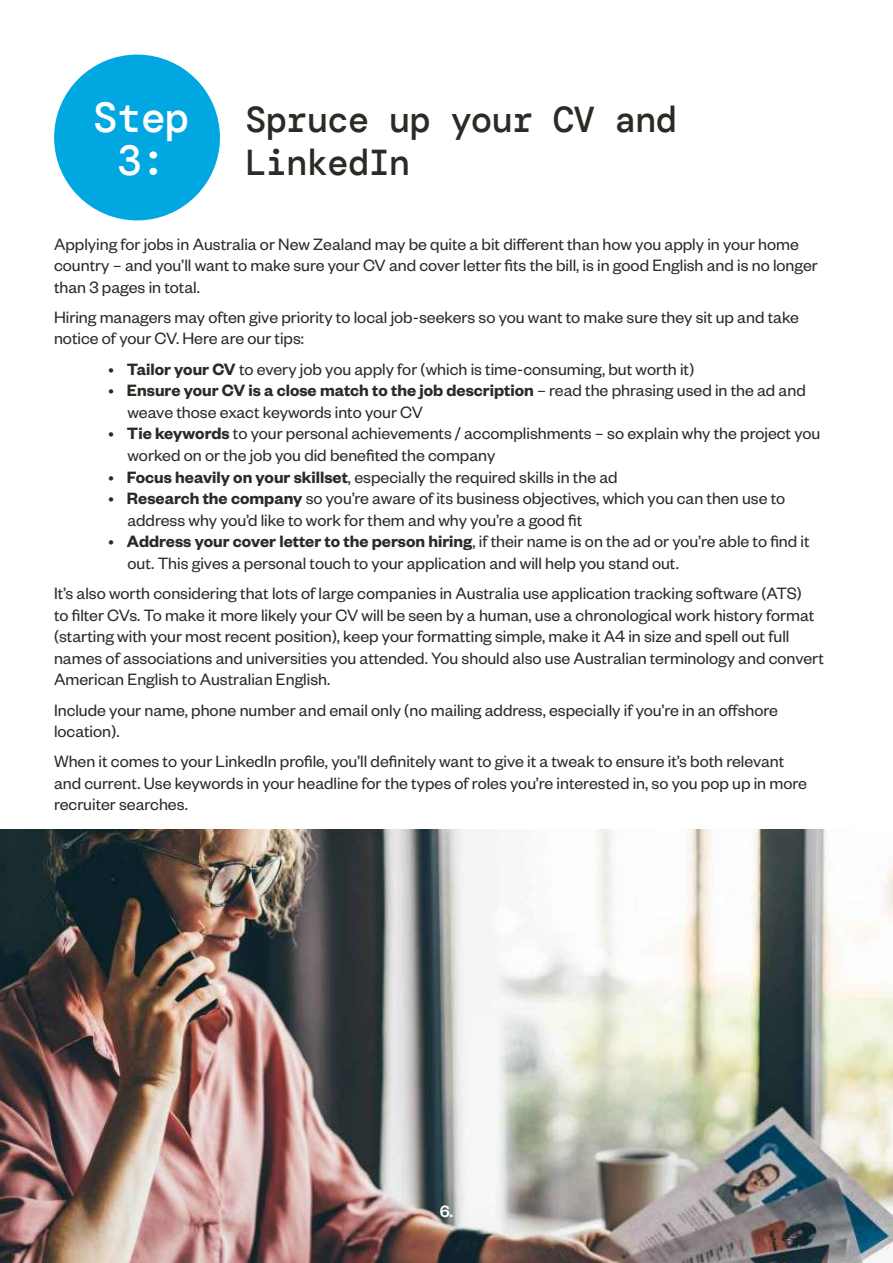
<style>
.page{position:relative;width:893px;height:1263px;background:#fff}
.page>*{position:absolute;margin:0;border:0;box-sizing:border-box;transform-origin:0 0}
.t1{font:500 42px/43.5px "DM Mono";color:#fff;text-align:center}
.t2{font:500 36px/43.5px "DM Mono";letter-spacing:-.03em;color:#2d2a26}
.t3{font:18px/21.6px "Founders Grotesk";color:#2d2a26}
.t4{font:500 18px "Founders Grotesk";color:#fff}
.s1{font-weight:600}
</style>
<div class="page">
<img style="left:0;top:829px;width:893px;height:434px">
<div style="left:54px;top:55px;width:166px;height:165px;background:#00a7e1;border-radius:50%"></div>
<h1 class="t1" style="left:93px;top:99px;width:99px">Step<br>3:</h1>
<h2 class="t2" style="left:245px;top:100px;width:433px">Spruce up your CV and<br>LinkedIn</h2>
<p class="t3" style="left:54px;top:234px;width:765px">Applying for jobs in Australia or New Zealand may be quite a bit different than how you apply in your home country – and you’ll want to make sure your CV and cover letter fits the bill, is in good English and is no longer than 3 pages in total.</p>
<p class="t3" style="left:54px;top:307px;width:747px">Hiring managers may often give priority to local job-seekers so you want to make sure they sit up and take notice of your CV. Here are our tips:</p>
<p class="t3" style="left:108px;top:359px;width:588px">• <span class="s1">Tailor your CV</span> to every job you apply for (which is time-consuming, but worth it)</p>
<p class="t3" style="left:127px;top:380px;width:680px;text-indent:-19px">• <span class="s1">Ensure your CV is a close match to the job description</span> – read the phrasing used in the ad and weave those exact keywords into your CV</p>
<p class="t3" style="left:127px;top:424px;width:694px;text-indent:-19px">• <span class="s1">Tie keywords</span> to your personal achievements / accomplishments – so explain why the project you worked on or the job you did benefited the company</p>
<p class="t3" style="left:108px;top:467px;width:511px">• <span class="s1">Focus heavily on your skillset</span>, especially the required skills in the ad</p>
<p class="t3" style="left:127px;top:488px;width:659px;text-indent:-19px">• <span class="s1">Research the company</span> so you’re aware of its business objectives, which you can then use to address why you’d like to work for them and why you’re a good fit</p>
<p class="t3" style="left:127px;top:532px;width:684px;text-indent:-19px">• <span class="s1">Address your cover letter to the person hiring</span>, if their name is on the ad or you’re able to find it out. This gives a personal touch to your application and will help you stand out.</p>
<p class="t3" style="left:54px;top:583px;width:771px">It’s also worth considering that lots of large companies in Australia use application tracking software (ATS)<br>to filter CVs. To make it more likely your CV will be seen by a human, use a chronological work history format (starting with your most recent position), keep your formatting simple, make it A4 in size and spell out full names of associations and universities you attended. You should also use Australian terminology and convert American English to Australian English.</p>
<p class="t3" style="left:54px;top:700px;width:726px">Include your name, phone number and email only (no mailing address, especially if you’re in an offshore location).</p>
<p class="t3" style="left:54px;top:751px;width:754px">When it comes to your LinkedIn profile, you’ll definitely want to give it a tweak to ensure it’s both relevant and current. Use keywords in your headline for the types of roles you’re interested in, so you pop up in more recruiter searches.</p>
<p class="t4" style="left:440px;top:1205px;width:15px">6.</p>
</div>
